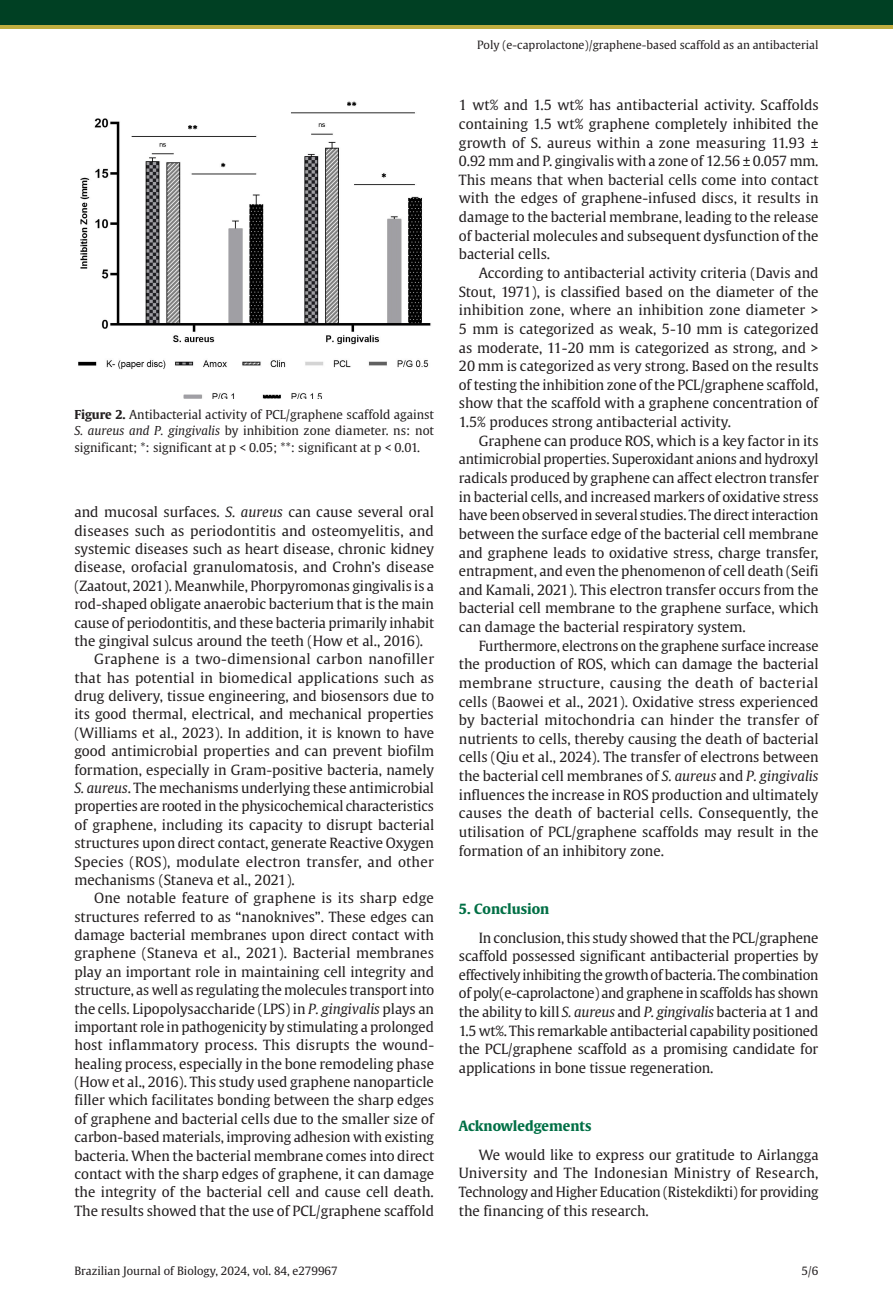
<style>
.page{position:relative;width:893px;height:1315px;background:#fff}
.page>*{position:absolute;margin:0;border:0;box-sizing:border-box;transform-origin:0 0}
.Paragraph{font:14px/18.6px "Gulliver";color:#231f20;text-align:justify}
.Acknowledgment{font:14px/18.6px "Gulliver";letter-spacing:-.01em;color:#231f20;text-align:justify}
.AcknowledgmentHead{font:700 14px "Gulliver";color:#006f45}
.Heading1{font:700 14px "Gulliver";color:#006f45}
.FigureCaption{font:12.25px/16.6px "Gulliver";color:#231f20;text-align:justify}
.t1{font:11.38px "Gulliver";color:#231f20}
.s1{font-weight:700}
.s2{font-style:italic}
</style>
<div class="page">
<div style="left:0;top:12px;width:893px;height:17px;background:#bfad40"></div>
<div style="left:0;top:0;width:893px;height:25px;background:#004023"></div>
<img style="left:78px;top:101px;width:353px;height:298px">
<p class="FigureCaption" style="left:74px;top:406px;width:361px"><span class="s1">Figure 2.</span> Antibacterial activity of PCL/graphene scaffold against <span class="s2">S. aureus and P. gingivalis</span> by inhibition zone diameter. ns: not significant; *: significant at p &lt; 0.05; **: significant at p &lt; 0.01.</p>
<p class="Paragraph" style="left:74px;top:503px;width:361px">and mucosal surfaces. <span class="s2">S. aureus</span> can cause several oral diseases such as periodontitis and osteomyelitis, and systemic diseases such as heart disease, chronic kidney disease, orofacial granulomatosis, and Crohn’s disease (Zaatout, 2021). Meanwhile, Phorpyromonas gingivalis is a rod-shaped obligate anaerobic bacterium that is the main cause of periodontitis, and these bacteria primarily inhabit the gingival sulcus around the teeth (How et al., 2016).</p>
<p class="Paragraph" style="left:74px;top:650px;width:361px;text-indent:20px">Graphene is a two-dimensional carbon nanofiller that has potential in biomedical applications such as drug delivery, tissue engineering, and biosensors due to its good thermal, electrical, and mechanical properties (Williams et al., 2023). In addition, it is known to have good antimicrobial properties and can prevent biofilm formation, especially in Gram-positive bacteria, namely <span class="s2">S. aureus</span>. The mechanisms underlying these antimicrobial properties are rooted in the physicochemical characteristics of graphene, including its capacity to disrupt bacterial structures upon direct contact, generate Reactive Oxygen Species (ROS), modulate electron transfer, and other mechanisms (Staneva et al., 2021).</p>
<p class="Paragraph" style="left:74px;top:889px;width:361px;text-indent:20px">One notable feature of graphene is its sharp edge structures referred to as “nanoknives”. These edges can damage bacterial membranes upon direct contact with graphene (Staneva et al., 2021). Bacterial membranes play an important role in maintaining cell integrity and structure, as well as regulating the molecules transport into the cells. Lipopolysaccharide (LPS) in <span class="s2">P. gingivalis</span> plays an important role in pathogenicity by stimulating a prolonged host inflammatory process. This disrupts the wound&shy;healing process, especially in the bone remodeling phase (How et al., 2016). This study used graphene nanoparticle filler which facilitates bonding between the sharp edges of graphene and bacterial cells due to the smaller size of carbon-based materials, improving adhesion with existing bacteria. When the bacterial membrane comes into direct contact with the sharp edges of graphene, it can damage the integrity of the bacterial cell and cause cell death.<br>The results showed that the use of PCL/graphene scaffold</p>
<p class="t1" style="left:477px;top:37px;width:343px">Poly (e-caprolactone)/graphene-based scaffold as an antibacterial</p>
<p class="Paragraph" style="left:459px;top:96px;width:361px">1 wt% and 1.5 wt% has antibacterial activity. Scaffolds containing 1.5 wt% graphene completely inhibited the growth of S. aureus within a zone measuring 11.93 ± 0.92 mm and P. gingivalis with a zone of 12.56 ± 0.057 mm.<br>This means that when bacterial cells come into contact with the edges of graphene-infused discs, it results in damage to the bacterial membrane, leading to the release of bacterial molecules and subsequent dysfunction of the bacterial cells.</p>
<p class="Paragraph" style="left:459px;top:263px;width:361px;text-indent:20px">According to antibacterial activity criteria (Davis and Stout, 1971), is classified based on the diameter of the inhibition zone, where an inhibition zone diameter &gt; 5 mm is categorized as weak, 5-10 mm is categorized as moderate, 11-20 mm is categorized as strong, and &gt; 20 mm is categorized as very strong. Based on the results of testing the inhibition zone of the PCL/graphene scaffold, show that the scaffold with a graphene concentration of 1.5% produces strong antibacterial activity.</p>
<p class="Paragraph" style="left:459px;top:431px;width:361px;text-indent:20px">Graphene can produce ROS, which is a key factor in its antimicrobial properties. Superoxidant anions and hydroxyl radicals produced by graphene can affect electron transfer in bacterial cells, and increased markers of oxidative stress have been observed in several studies. The direct interaction between the surface edge of the bacterial cell membrane and graphene leads to oxidative stress, charge transfer, entrapment, and even the phenomenon of cell death (Seifi and Kamali, 2021). This electron transfer occurs from the bacterial cell membrane to the graphene surface, which can damage the bacterial respiratory system.</p>
<p class="Paragraph" style="left:459px;top:636px;width:361px;text-indent:20px">Furthermore, electrons on the graphene surface increase the production of ROS, which can damage the bacterial membrane structure, causing the death of bacterial cells (Baowei et al., 2021). Oxidative stress experienced by bacterial mitochondria can hinder the transfer of nutrients to cells, thereby causing the death of bacterial cells (Qiu et al., 2024). The transfer of electrons between the bacterial cell membranes of <span class="s2">S. aureus</span> and <span class="s2">P. gingivalis </span>influences the increase in ROS production and ultimately causes the death of bacterial cells. Consequently, the utilisation of PCL/graphene scaffolds may result in the formation of an inhibitory zone.</p>
<p class="Heading1" style="left:459px;top:899px;width:92px">5. Conclusion</p>
<p class="Paragraph" style="left:459px;top:928px;width:361px;text-indent:20px">In conclusion, this study showed that the PCL/graphene scaffold possessed significant antibacterial properties by effectively inhibiting the growth of bacteria. The combination of poly(e-caprolactone) and graphene in scaffolds has shown the ability to kill <span class="s2">S. aureus</span> and <span class="s2">P. gingivalis</span> bacteria at 1 and 1.5 wt%. This remarkable antibacterial capability positioned the PCL/graphene scaffold as a promising candidate for applications in bone tissue regeneration.</p>
<p class="AcknowledgmentHead" style="left:459px;top:1117px;width:134px">Acknowledgements</p>
<p class="Acknowledgment" style="left:459px;top:1145px;width:361px;text-indent:20px">We would like to express our gratitude to Airlangga University and The Indonesian Ministry of Research, Technology and Higher Education (Ristekdikti) for providing the financing of this research.</p>
<p class="t1" style="left:74px;top:1264px;width:265px">Brazilian Journal of Biology, 2024, vol. 84, e279967</p>
<p class="t1" style="left:801px;top:1264px;width:19px">5/6</p>
</div>
